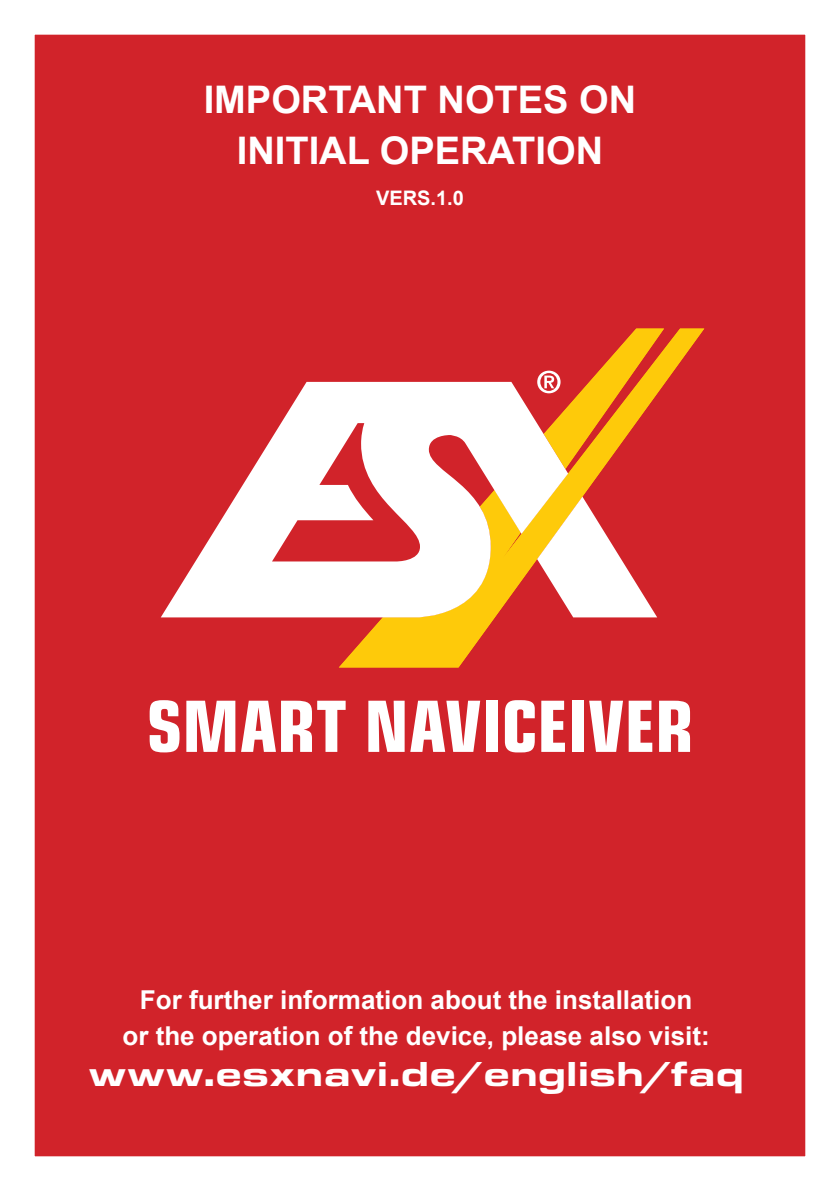
<style>
.page{position:relative;width:840px;height:1191px;background:#fff}
.page>*{position:absolute;margin:0;border:0;box-sizing:border-box;transform-origin:0 0}
.t1{font:76.8px "Eurostile Con Hea";color:#fff}
.t2{font:700 38px/51.2px "Arial";color:#fff;text-align:center}
.t3{font:900 36px "Eurostile Ext";color:#fff}
.t4{font:700 26px/36.8px "Arial";color:#fff;text-align:center}
.t5{font:700 20px "Arial";color:#fff}
</style>
<div class="page">
<div style="left:34px;top:34px;width:772px;height:1123px;background:#d1232a"></div>
<svg style="left:339px;top:329px;width:364px;height:338px;background:#d83e25"></svg>
<svg style="left:161px;top:382px;width:495px;height:235px"></svg>
<svg style="left:537px;top:328px;width:126px;height:141px;background:#e67627"></svg>
<h2 class="t2" style="left:203px;top:75px;width:434px">IMPORTANT NOTES ON<br>INITIAL OPERATION</h2>
<p class="t5" style="left:376px;top:184px;width:89px">VERS.1.0</p>
<h1 class="t1" style="left:147px;top:671px;width:547px">SMART NAVICEIVER</h1>
<p class="t4" style="left:122px;top:982px;width:588px">For further information about the installation<br>or the operation of the device, please also visit:</p>
<h3 class="t3" style="left:88px;top:1046px;width:657px">www.esxnavi.de/english/faq</h3>
</div>
